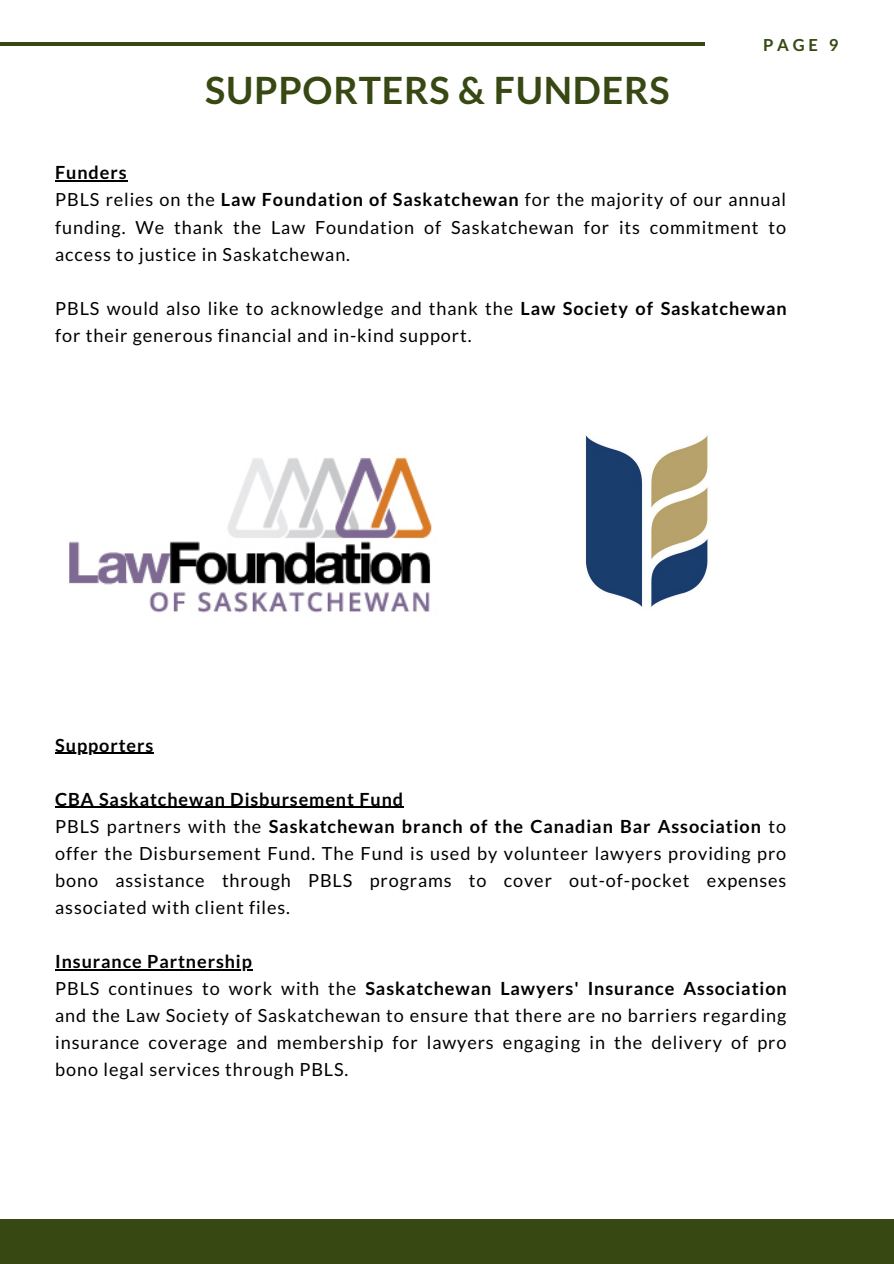
<style>
.page{position:relative;width:894px;height:1264px;background:#fff}
.page>*{position:absolute;margin:0;border:0;box-sizing:border-box;transform-origin:0 0}
.t1{font:700 37.5px "Lato";letter-spacing:.02em;color:#374812}
.t2{font:18px/27px "Lato";letter-spacing:.05em;color:#000;text-align:justify}
.t3{font:700 18px "Lato";letter-spacing:.05em;color:#000}
.t4{font:700 16.5px "Lato";color:#374812}
.s1{font-weight:700}
</style>
<div class="page">
<div style="left:0;top:1219px;width:893px;height:44px;background:#374812"></div>
<hr style="left:0;top:42px;width:704px;height:3px;background:#374812">
<img style="left:585px;top:435px;width:123px;height:172px">
<hr style="left:55px;top:180px;width:72px;height:2px;background:#000">
<img style="left:69px;top:457px;width:363px;height:156px">
<hr style="left:55px;top:752px;width:99px;height:1px;background:#000">
<hr style="left:55px;top:806px;width:349px;height:1px;background:#000">
<hr style="left:55px;top:969px;width:198px;height:1px;background:#000">
<p class="t1" style="left:205px;top:67px;width:465px">SUPPORTERS &amp; FUNDERS</p>
<p class="t4" style="left:762px;top:35px;width:77px">PAGE 9</p>
<p class="t3" style="left:55px;top:162px;width:73px">Funders</p>
<p class="t2" style="left:55px;top:186px;width:732px">PBLS relies on the <span class="s1">Law Foundation of Saskatchewan</span> for the majority of our annual funding. We thank the Law Foundation of Saskatchewan for its commitment to access to justice in Saskatchewan.</p>
<p class="t2" style="left:55px;top:294px;width:732px">PBLS would also like to acknowledge and thank the <span class="s1">Law Society of Saskatchewan </span>for their generous financial and in-kind support.</p>
<p class="t3" style="left:55px;top:733px;width:100px">Supporters</p>
<p class="t3" style="left:55px;top:787px;width:349px">CBA Saskatchewan Disbursement Fund</p>
<p class="t2" style="left:55px;top:812px;width:732px">PBLS partners with the <span class="s1">Saskatchewan branch of the Canadian Bar Association</span> to offer the Disbursement Fund. The Fund is used by volunteer lawyers providing pro bono assistance through PBLS programs to cover out-of-pocket expenses associated with client files.</p>
<p class="t3" style="left:55px;top:950px;width:198px">Insurance Partnership</p>
<p class="t2" style="left:55px;top:974px;width:732px">PBLS continues to work with the <span class="s1">Saskatchewan Lawyers' Insurance Association </span>and the Law Society of Saskatchewan to ensure that there are no barriers regarding insurance coverage and membership for lawyers engaging in the delivery of pro bono legal services through PBLS.</p>
</div>
